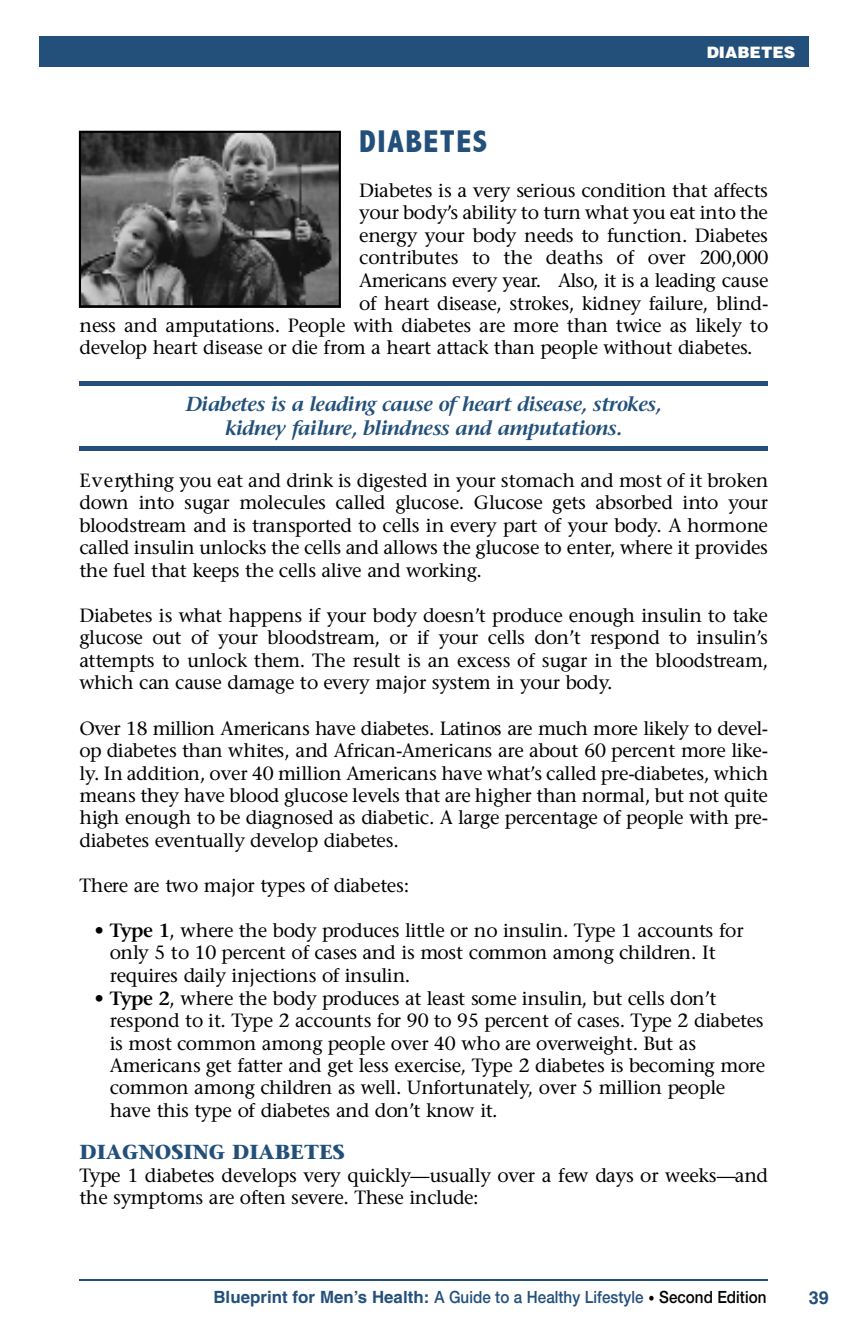
<style>
.page{position:relative;width:851px;height:1337px;background:#fff}
.page>*{position:absolute;margin:0;border:0;box-sizing:border-box;transform-origin:0 0}
.t1{font:800 condensed 31.5px "Abadi";color:#22507a}
.t2{font:italic 600 20.25px/24.3px "Stone Serif";letter-spacing:-.035em;color:#22507a;text-align:center}
.t3{font:700 20.25px "Stone Serif";color:#22507a}
.t4{font:19.12px/22.5px "Stone Serif";letter-spacing:-.02em;color:#000;text-align:justify}
.t5{font:19.12px "Stone Serif";color:#000}
.t6{font:700 18px "Helvetica";color:#22507a}
.t7{font:500 16.88px "Helvetica Neue";color:#22507a;scale:.9 1}
.t8{font:900 15.75px "Helvetica";color:#fff}
.s1{font-weight:600}
.s2{font-family:"Helvetica";font-weight:700}
.s3{font-size:13.5px;color:#000}
.s4{color:#000}
</style>
<div class="page">
<div style="left:79px;top:381px;width:689px;height:5px;background:#22507a"></div>
<div style="left:79px;top:445px;width:689px;height:5px;background:#22507a"></div>
<hr style="left:79px;top:1279px;width:689px;height:1px;background:#22507a">
<svg style="left:79px;top:131px;width:262px;height:177px;background:#545454"></svg>
<div style="left:39px;top:36px;width:769px;height:31px;background:#22507a"></div>
<p class="t8" style="left:706px;top:46px;width:90px">DIABETES</p>
<h1 class="t1" style="left:359px;top:124px;width:129px">D IA B E T E S</h1>
<p class="t4" style="left:359px;top:181px;width:410px">Diabetes is a very serious condition that affects</p>
<p class="t4" style="left:359px;top:203px;width:410px">your body’s ability to turn what you eat into the</p>
<p class="t4" style="left:359px;top:226px;width:410px">energy your body needs to function. Diabetes</p>
<p class="t5" style="left:359px;top:250px;width:410px">contributes to the deaths of over 2 0 0 ,0 0 0</p>
<p class="t4" style="left:359px;top:271px;width:410px">Americans every year. Also, it is a leading c a u se</p>
<p class="t4" style="left:359px;top:294px;width:410px">of heart disease, strokes, kidney failure, blind-</p>
<p class="t4" style="left:79px;top:316px;width:690px">ness and amputations. People with diabetes are more than twice as likely to</p>
<p class="t4" style="left:79px;top:338px;width:674px">develop heart disease or die from a heart attack than people without diabetes.</p>
<p class="t2" style="left:186px;top:394px;width:477px">Diabetes is a leading cause of heart disease, strokes, kidney failure, blindness and amputations.</p>
<p class="t4" style="left:79px;top:471px;width:690px">E v e rything you eat and drink is digested in your stomach and most of it broken down into sugar molecules called glucose. Glucose gets absorbed into your bloodstream and is transported to cells in every part of your body. A hormone called insulin unlocks the cells and allows the glucose to enter, where it provides the fuel that keeps the cells alive and working.</p>
<p class="t4" style="left:79px;top:606px;width:690px">Diabetes is what happens if your body doesn’t produce enough insulin to take glucose out of your bloodstream, or if your cells don’t respond to insulin’s attempts to unlock them. The result is an excess of sugar in the bloodstream, which can cause damage to every major system in your body.</p>
<p class="t4" style="left:79px;top:719px;width:690px">Over 18 million Americans have diabetes. Latinos are much more likely to devel&shy;o p diabetes than whites, and African-Americans are about 60 percent more like&shy;ly. In addition, over 40 million Americans have what’s called pre-diabetes, which means they have blood glucose levels that are higher than normal, but not quite high enough to be diagnosed as diabetic. A large percentage of people with pre&shy;diabetes eventually develop diabetes.</p>
<p class="t4" style="left:79px;top:876px;width:331px">There are two major types of diabetes:</p>
<p class="t4" style="left:110px;top:921px;width:635px;text-align:left;text-indent:-15px">• <span class="s1">Type 1</span>, where the body produces little or no insulin. Type 1 accounts for only 5 to 10 percent of cases and is most common among children. It requires daily injections of insulin.</p>
<p class="t4" style="left:110px;top:989px;width:657px;text-align:left;text-indent:-15px">• <span class="s1">Type 2</span>, where the body produces at least some insulin, but cells don’t respond to it. Type 2 accounts for 90 to 95 percent of cases. Type 2 diabetes is most common among people over 40 who are overweight. But as Americans get fatter and get less exercise, Type 2 diabetes is becoming more common among children as well. Unfortunately, over 5 million people have this type of diabetes and don’t know it.</p>
<p class="t3" style="left:79px;top:1144px;width:267px">DIAGNOSING DIABETES</p>
<p class="t4" style="left:79px;top:1166px;width:690px">Type 1 diabetes develops very quickly—usually over a few days or weeks—and the symptoms are often severe. These include:</p>
<p class="t7" style="left:213px;top:1290px;width:616px"><span class="s2">Blueprint for Men’s Health:</span> A Guide to a Healthy Lifestyle <span class="s3">•</span> <span class="s4">Second Edition</span></p>
<p class="t6" style="left:808px;top:1290px;width:22px">39</p>
</div>
